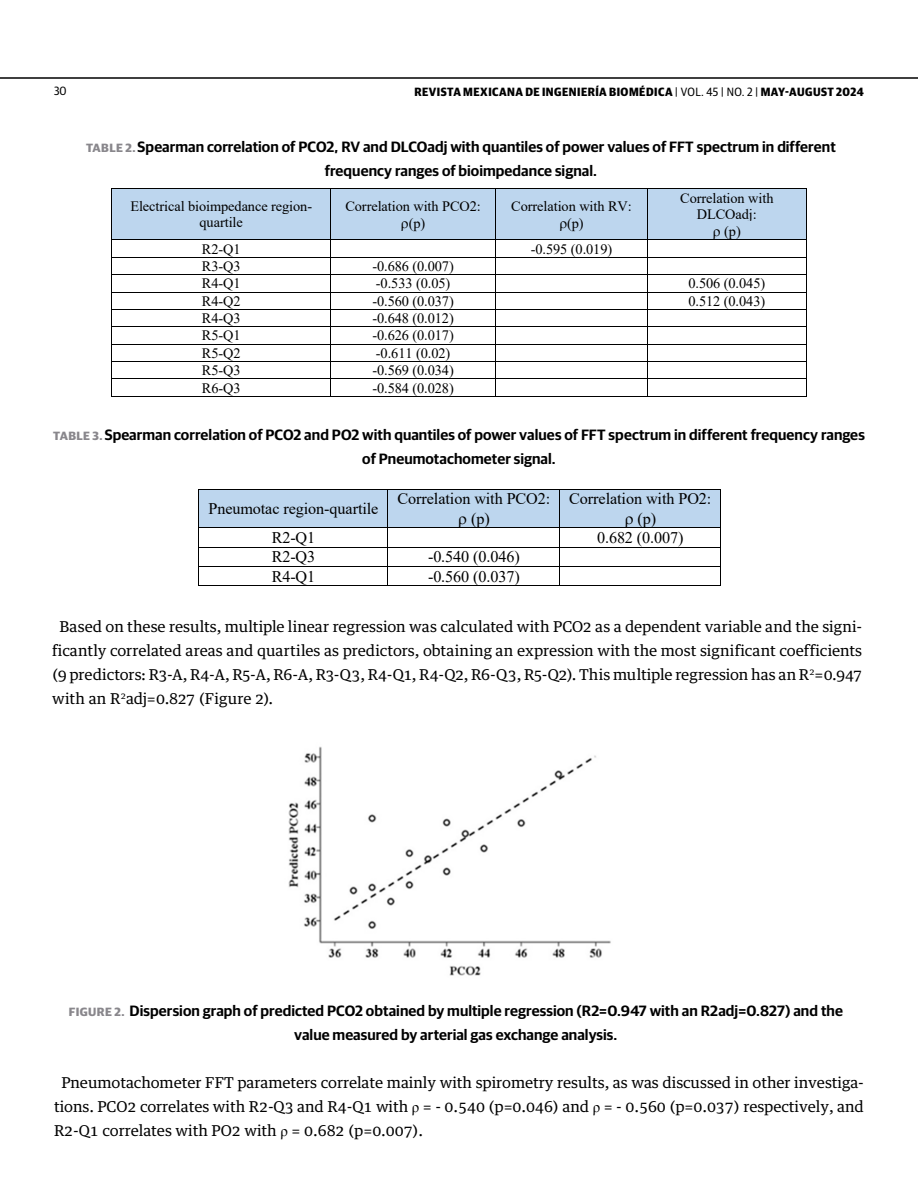
<style>
.page{position:relative;width:918px;height:1188px;background:#fff}
.page>*{position:absolute;margin:0;border:0;box-sizing:border-box;transform-origin:0 0}
.t1{font:16.2px/19.6px "Times New Roman";letter-spacing:-.005em;color:#000}
.t2{font:15px/24px "Guardian Egyptian Text";letter-spacing:-.005em;color:#000;text-align:justify}
.t3{font:600 15px/24px "Guardian Sans";letter-spacing:.005em;color:#000;text-align:center}
.t4{font:14.4px/17.4px "Times New Roman";letter-spacing:-.005em;color:#000;text-align:center}
.t5{font:700 12px "Guardian Sans Narrow";letter-spacing:.04em;color:#000}
.t6{font:12px "Guardian Sans Narrow";color:#000}
.s1{font-weight:400}
.s2{font-weight:700;font-size:12px;color:#89878c}
.s3{font-family:"Times New Roman"}
</style>
<div class="page">
<hr style="left:0;top:77px;width:918px;height:2px;background:#000">
<div style="left:112px;top:189px;width:218px;height:51px;background:#bdd6ee"></div>
<div style="left:331px;top:189px;width:164px;height:51px;background:#bdd6ee"></div>
<div style="left:496px;top:189px;width:151px;height:51px;background:#bdd6ee"></div>
<div style="left:648px;top:189px;width:158px;height:51px;background:#bdd6ee"></div>
<hr style="left:112px;top:189px;width:218px;height:1px;background:#000">
<hr style="left:331px;top:189px;width:164px;height:1px;background:#000">
<hr style="left:496px;top:189px;width:151px;height:1px;background:#000">
<hr style="left:648px;top:189px;width:158px;height:1px;background:#000">
<hr style="left:111px;top:189px;width:1px;height:51px;background:#000">
<hr style="left:330px;top:189px;width:1px;height:51px;background:#000">
<hr style="left:495px;top:189px;width:1px;height:51px;background:#000">
<hr style="left:647px;top:189px;width:1px;height:51px;background:#000">
<hr style="left:806px;top:189px;width:1px;height:51px;background:#000">
<hr style="left:112px;top:240px;width:218px;height:1px;background:#000">
<hr style="left:331px;top:240px;width:164px;height:1px;background:#000">
<hr style="left:496px;top:240px;width:151px;height:1px;background:#000">
<hr style="left:648px;top:240px;width:158px;height:1px;background:#000">
<hr style="left:112px;top:257px;width:218px;height:1px;background:#000">
<hr style="left:331px;top:257px;width:164px;height:1px;background:#000">
<hr style="left:496px;top:257px;width:151px;height:1px;background:#000">
<hr style="left:648px;top:257px;width:158px;height:1px;background:#000">
<hr style="left:112px;top:274px;width:218px;height:1px;background:#000">
<hr style="left:331px;top:274px;width:164px;height:1px;background:#000">
<hr style="left:496px;top:274px;width:151px;height:1px;background:#000">
<hr style="left:648px;top:274px;width:158px;height:1px;background:#000">
<hr style="left:112px;top:292px;width:218px;height:1px;background:#000">
<hr style="left:331px;top:292px;width:164px;height:1px;background:#000">
<hr style="left:496px;top:292px;width:151px;height:1px;background:#000">
<hr style="left:648px;top:292px;width:158px;height:1px;background:#000">
<hr style="left:112px;top:309px;width:218px;height:1px;background:#000">
<hr style="left:331px;top:309px;width:164px;height:1px;background:#000">
<hr style="left:496px;top:309px;width:151px;height:1px;background:#000">
<hr style="left:648px;top:309px;width:158px;height:1px;background:#000">
<hr style="left:112px;top:326px;width:218px;height:1px;background:#000">
<hr style="left:331px;top:326px;width:164px;height:1px;background:#000">
<hr style="left:496px;top:326px;width:151px;height:1px;background:#000">
<hr style="left:648px;top:326px;width:158px;height:1px;background:#000">
<hr style="left:112px;top:344px;width:218px;height:1px;background:#000">
<hr style="left:331px;top:344px;width:164px;height:1px;background:#000">
<hr style="left:496px;top:344px;width:151px;height:1px;background:#000">
<hr style="left:648px;top:344px;width:158px;height:1px;background:#000">
<hr style="left:112px;top:361px;width:218px;height:1px;background:#000">
<hr style="left:331px;top:361px;width:164px;height:1px;background:#000">
<hr style="left:496px;top:361px;width:151px;height:1px;background:#000">
<hr style="left:648px;top:361px;width:158px;height:1px;background:#000">
<hr style="left:112px;top:379px;width:218px;height:1px;background:#000">
<hr style="left:331px;top:379px;width:164px;height:1px;background:#000">
<hr style="left:496px;top:379px;width:151px;height:1px;background:#000">
<hr style="left:648px;top:379px;width:158px;height:1px;background:#000">
<svg style="left:111px;top:240px;width:1px;height:157px"></svg>
<hr style="left:112px;top:396px;width:218px;height:1px;background:#000">
<svg style="left:330px;top:240px;width:1px;height:157px"></svg>
<hr style="left:331px;top:396px;width:164px;height:1px;background:#000">
<svg style="left:495px;top:240px;width:1px;height:157px"></svg>
<hr style="left:496px;top:396px;width:151px;height:1px;background:#000">
<svg style="left:647px;top:240px;width:1px;height:157px"></svg>
<hr style="left:648px;top:396px;width:158px;height:1px;background:#000">
<svg style="left:806px;top:240px;width:1px;height:157px"></svg>
<div style="left:199px;top:489px;width:188px;height:38px;background:#bdd6ee"></div>
<div style="left:388px;top:489px;width:171px;height:38px;background:#bdd6ee"></div>
<div style="left:560px;top:489px;width:161px;height:38px;background:#bdd6ee"></div>
<hr style="left:199px;top:489px;width:188px;height:1px;background:#000">
<hr style="left:388px;top:489px;width:171px;height:1px;background:#000">
<hr style="left:560px;top:489px;width:161px;height:1px;background:#000">
<hr style="left:198px;top:489px;width:1px;height:38px;background:#000">
<hr style="left:387px;top:489px;width:1px;height:38px;background:#000">
<hr style="left:559px;top:489px;width:1px;height:38px;background:#000">
<hr style="left:721px;top:489px;width:1px;height:38px;background:#000">
<hr style="left:199px;top:527px;width:188px;height:1px;background:#000">
<hr style="left:388px;top:527px;width:171px;height:1px;background:#000">
<hr style="left:560px;top:527px;width:161px;height:1px;background:#000">
<hr style="left:199px;top:547px;width:188px;height:1px;background:#000">
<hr style="left:388px;top:547px;width:171px;height:1px;background:#000">
<hr style="left:560px;top:547px;width:161px;height:1px;background:#000">
<hr style="left:199px;top:566px;width:188px;height:1px;background:#000">
<hr style="left:388px;top:566px;width:171px;height:1px;background:#000">
<hr style="left:560px;top:566px;width:161px;height:1px;background:#000">
<svg style="left:198px;top:527px;width:1px;height:59px"></svg>
<hr style="left:199px;top:585px;width:188px;height:1px;background:#000">
<svg style="left:387px;top:527px;width:1px;height:59px"></svg>
<hr style="left:388px;top:585px;width:171px;height:1px;background:#000">
<svg style="left:559px;top:527px;width:1px;height:59px"></svg>
<hr style="left:560px;top:585px;width:161px;height:1px;background:#000">
<img style="left:288px;top:746px;width:323px;height:230px">
<p class="t6" style="left:54px;top:82px;width:14px">30</p>
<p class="t5" style="left:414px;top:83px;width:451px">REVISTA MEXICANA DE INGENIERÍA BIOMÉDICA <span class="s1">| VOL. 45 | NO. 2 |</span> MAY-AUGUST 2024</p>
<p class="t3" style="left:86px;top:133px;width:751px"><span class="s2">TABLE 2.</span> Spearman correlation of PCO2, RV and DLCOadj with quantiles of power values of FFT spectrum in different frequency ranges of bioimpedance signal.</p>
<p class="t4" style="left:130px;top:198px;width:183px;line-height:16.2px">Electrical bioimpedance region&shy;quartile</p>
<p class="t4" style="left:345px;top:197px;width:137px">Correlation with PCO2: (p)</p>
<p class="t4" style="left:511px;top:197px;width:122px">Correlation with RV: (p)</p>
<p class="t4" style="left:680px;top:189px;width:95px">Correlation with</p>
<p class="t4" style="left:697px;top:205px;width:61px">DLCOadj:</p>
<p class="t4" style="left:724px;top:222px;width:18px">(p)</p>
<p class="t4" style="left:202px;top:240px;width:40px">R2-Q1</p>
<p class="t4" style="left:531px;top:240px;width:83px">-0.595 (0.019)</p>
<p class="t4" style="left:202px;top:257px;width:40px">R3-Q3</p>
<p class="t4" style="left:372px;top:257px;width:83px">-0.686 (0.007)</p>
<p class="t4" style="left:202px;top:274px;width:40px">R4-Q1</p>
<p class="t4" style="left:376px;top:274px;width:76px">-0.533 (0.05)</p>
<p class="t4" style="left:688px;top:274px;width:78px">0.506 (0.045)</p>
<p class="t4" style="left:202px;top:292px;width:40px">R4-Q2</p>
<p class="t4" style="left:372px;top:292px;width:83px">-0.560 (0.037)</p>
<p class="t4" style="left:688px;top:292px;width:78px">0.512 (0.043)</p>
<p class="t4" style="left:202px;top:309px;width:40px">R4-Q3</p>
<p class="t4" style="left:372px;top:309px;width:83px">-0.648 (0.012)</p>
<p class="t4" style="left:202px;top:326px;width:40px">R5-Q1</p>
<p class="t4" style="left:372px;top:326px;width:83px">-0.626 (0.017)</p>
<p class="t4" style="left:202px;top:344px;width:40px">R5-Q2</p>
<p class="t4" style="left:376px;top:344px;width:76px">-0.611 (0.02)</p>
<p class="t4" style="left:202px;top:361px;width:40px">R5-Q3</p>
<p class="t4" style="left:372px;top:361px;width:83px">-0.569 (0.034)</p>
<p class="t4" style="left:202px;top:379px;width:40px">R6-Q3</p>
<p class="t4" style="left:372px;top:379px;width:83px">-0.584 (0.028)</p>
<p class="t3" style="left:53px;top:421px;width:813px"><span class="s2">TABLE 3.</span> Spearman correlation of PCO2 and PO2 with quantiles of power values of FFT spectrum in different frequency ranges of Pneumotachometer signal.</p>
<p class="t1" style="left:208px;top:498px;width:172px">Pneumotac region-quartile</p>
<p class="t1" style="left:471px;top:489px;width:81px;text-indent:-73px">Correlation with PCO2: (p)</p>
<p class="t1" style="left:637px;top:489px;width:75px;text-indent:-68px">Correlation with PO2: (p)</p>
<p class="t1" style="left:272px;top:527px;width:45px">R2-Q1</p>
<p class="t1" style="left:597px;top:527px;width:88px">0.682 (0.007)</p>
<p class="t1" style="left:272px;top:547px;width:45px">R2-Q3</p>
<p class="t1" style="left:428px;top:547px;width:93px">-0.540 (0.046)</p>
<p class="t1" style="left:272px;top:566px;width:45px">R4-Q1</p>
<p class="t1" style="left:428px;top:566px;width:93px">-0.560 (0.037)</p>
<p class="t2" style="left:52px;top:613px;width:812px;text-indent:7px">Based on these results, multiple linear regression was calculated with PCO2 as a dependent variable and the signi&shy;ficantly correlated areas and quartiles as predictors, obtaining an expression with the most significant coefficients (9 predictors: R3-A, R4-A, R5-A, R6-A, R3-Q3, R4-Q1, R4-Q2, R6-Q3, R5-Q2). This multiple regression has an R<sup>2</sup>=0.947 with an R<sup>2</sup>adj=0.827 (Figure 2).</p>
<p class="t3" style="left:69px;top:997px;width:776px"><span class="s2">FIGURE 2.</span> Dispersion graph of predicted PCO2 obtained by multiple regression (R2=0.947 with an R2adj=0.827) and the value measured by arterial gas exchange analysis.</p>
<p class="t2" style="left:54px;top:1069px;width:812px;text-indent:7px">Pneumotachometer FFT parameters correlate mainly with spirometry results, as was discussed in other investiga&shy;tions. PCO2 correlates with R2-Q3 and R4-Q1 with <span class="s3">ρ</span> = - 0.540 (p=0.046) and <span class="s3">ρ</span> = - 0.560 (p=0.037) respectively, and R2-Q1 correlates with PO2 with <span class="s3">ρ</span> = 0.682 (p=0.007).</p>
</div>
